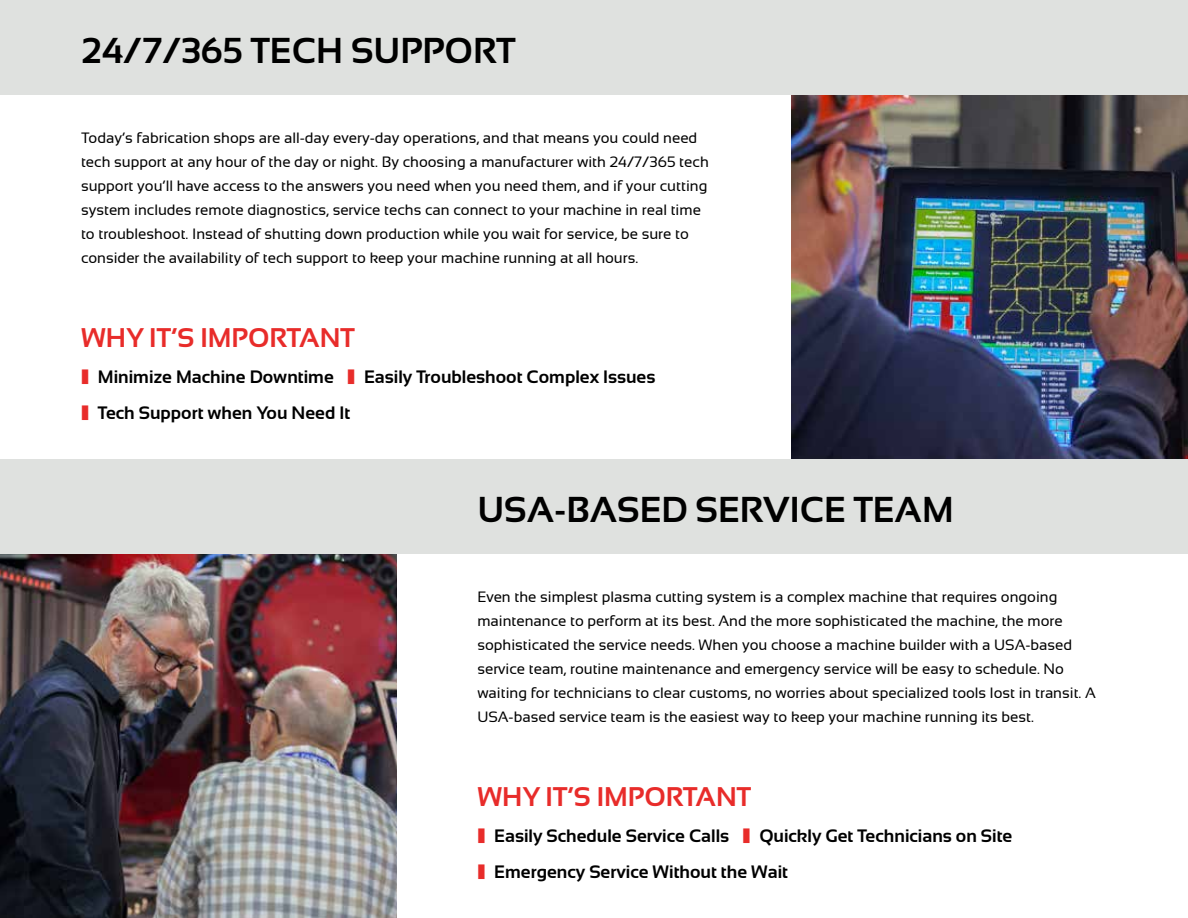
<style>
.page{position:relative;width:1188px;height:918px;background:#fff}
.page>*{position:absolute;margin:0;border:0;box-sizing:border-box;transform-origin:0 0}
.t1{font:700 36px "Sansation";color:#000}
.t2{font:700 27px "Sansation";color:#e82c2a}
.t3{font:700 18px "Sansation";color:#000}
.t4{font:15px/24px "Sansation";color:#000}
.s1{color:#e82c2a}
</style>
<div class="page">
<img style="left:0;top:554px;width:396px;height:364px">
<img style="left:792px;top:94px;width:396px;height:365px">
<div style="left:0;top:0;width:1188px;height:94px;background:#dfe1df"></div>
<div style="left:0;top:459px;width:1188px;height:95px;background:#dfe1df"></div>
<h1 class="t1" style="left:81px;top:30px;width:436px">24/7/365 TECH SUPPORT</h1>
<p class="t4" style="left:81px;top:125px;width:629px">Today’s fabrication shops are all-day every-day operations, and that means you could need tech support at any hour of the day or night. By choosing a manufacturer with 24/7/365 tech support you’ll have access to the answers you need when you need them, and if your cutting system includes remote diagnostics, service techs can connect to your machine in real time to troubleshoot. Instead of shutting down production while you wait for service, be sure to consider the availability of tech support to keep your machine running at all hours.</p>
<h2 class="t2" style="left:81px;top:323px;width:275px">WHY IT’S IMPORTANT</h2>
<p class="t3" style="left:81px;top:367px;width:576px"><span class="s1">■</span> Minimize Machine Downtime <span class="s1">■</span> Easily Troubleshoot Complex Issues</p>
<p class="t3" style="left:81px;top:403px;width:271px"><span class="s1">■</span> Tech Support when You Need It</p>
<h1 class="t1" style="left:477px;top:489px;width:478px">USA-BASED SERVICE TEAM</h1>
<p class="t4" style="left:477px;top:584px;width:620px">Even the simplest plasma cutting system is a complex machine that requires ongoing maintenance to perform at its best. And the more sophisticated the machine, the more sophisticated the service needs. When you choose a machine builder with a USA-based service team, routine maintenance and emergency service will be easy to schedule. No waiting for technicians to clear customs, no worries about specialized tools lost in transit. A USA-based service team is the easiest way to keep your machine running its best.</p>
<h2 class="t2" style="left:477px;top:782px;width:275px">WHY IT’S IMPORTANT</h2>
<p class="t3" style="left:477px;top:826px;width:537px"><span class="s1">■</span> Easily Schedule Service Calls <span class="s1">■</span> Quickly Get Technicians on Site</p>
<p class="t3" style="left:477px;top:862px;width:312px"><span class="s1">■</span> Emergency Service Without the Wait</p>
</div>
